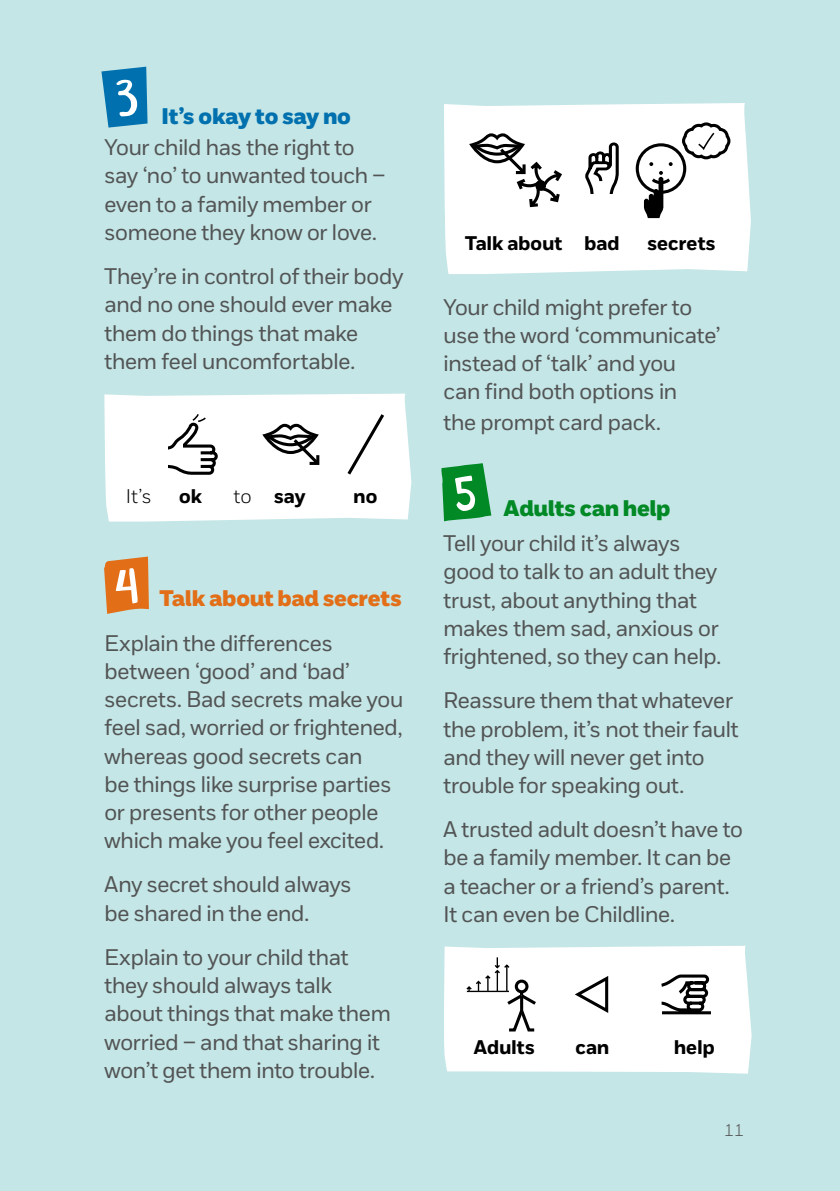
<style>
.page{position:relative;width:840px;height:1191px;background:#fff}
.page>*{position:absolute;margin:0;border:0;box-sizing:border-box;transform-origin:0 0}
.t1{font:22.6px/28.2px "NSPCC";letter-spacing:-.01em;color:#525455}
.t2{font:22.6px "NSPCC Headline";letter-spacing:-.005em;color:#e26f18}
.t3{font:22.6px "NSPCC Headline";letter-spacing:-.005em;color:#0071ae}
.t4{font:22.6px "NSPCC Headline";letter-spacing:.005em;color:#018926}
.t5{font:700 19.8px "NSPCC";letter-spacing:.01em;color:#000}
.t6{font:300 19.8px "NSPCC";color:#000}
.t7{font:300 17px "NSPCC";color:#525455}
.s1{font-weight:300}
</style>
<div class="page">
<div style="left:0;top:0;width:839px;height:1191px;background:#c5e6e6"></div>
<div style="left:444px;top:103px;width:306px;height:171px;background:#fff"></div>
<svg style="left:104px;top:393px;width:307px;height:128px;background:#f3f4f4"></svg>
<svg style="left:469px;top:133px;width:92px;height:74px;background:#cfcfcf"></svg>
<svg style="left:585px;top:142px;width:33px;height:55px;background:#aeaeae"></svg>
<svg style="left:635px;top:122px;width:95px;height:96px;background:#d6d6d6"></svg>
<svg style="left:444px;top:945px;width:307px;height:128px;background:#f1f3f3"></svg>
<svg style="left:104px;top:556px;width:45px;height:58px;background:#dd8037"></svg>
<svg style="left:441px;top:463px;width:50px;height:58px"></svg>
<svg style="left:101px;top:67px;width:46px;height:61px;background:#1d82b6"></svg>
<p class="t3" style="left:162px;top:102px;width:190px">It’s okay to say no</p>
<p class="t1" style="left:104px;top:133px;width:282px">Your child has the right to say ‘no’ to unwanted touch – even to a family member or someone they know or love.</p>
<p class="t1" style="left:104px;top:262px;width:300px">They’re in control of their body and no one should ever make them do things that make them feel uncomfortable.</p>
<p class="t6" style="left:126px;top:484px;width:27px">It’s</p>
<p class="t5" style="left:179px;top:484px;width:24px">ok</p>
<p class="t5" style="left:233px;top:484px;width:73px"><span class="s1">to</span> say</p>
<p class="t5" style="left:353px;top:484px;width:25px">no</p>
<p class="t2" style="left:159px;top:584px;width:243px">Talk about bad secrets</p>
<p class="t1" style="left:104px;top:628px;width:300px">Explain the differences between ‘good’ and ‘bad’ secrets. Bad secrets make you feel sad, worried or frightened, whereas good secrets can<br>be things like surprise parties or presents for other people which make you feel excited.</p>
<p class="t1" style="left:104px;top:870px;width:248px">Any secret should always be shared in the end.</p>
<p class="t1" style="left:104px;top:942px;width:288px">Explain to your child that they should always talk about things that make them worried – and that sharing it won’t get them into trouble.</p>
<p class="t5" style="left:465px;top:231px;width:156px">Talk about bad</p>
<p class="t5" style="left:647px;top:231px;width:70px">secrets</p>
<p class="t1" style="left:443px;top:292px;width:278px">Your child might prefer to use the word ‘communicate’ instead of ‘talk’ and you<br>can find both options in</p>
<p class="t1" style="left:443px;top:408px;width:219px">the prompt card pack.</p>
<p class="t4" style="left:503px;top:494px;width:168px">Adults can help</p>
<p class="t1" style="left:443px;top:529px;width:279px">Tell your child it’s always good to talk to an adult they trust, about anything that makes them sad, anxious or frightened, so they can help.</p>
<p class="t1" style="left:443px;top:686px;width:296px">Reassure them that whatever the problem, it’s not their fault and they will never get into trouble for speaking out.</p>
<p class="t1" style="left:443px;top:815px;width:301px">A trusted adult doesn’t have to be a family member. It can be a teacher or a friend’s parent.<br>It can even be Childline.</p>
<p class="t5" style="left:473px;top:1034px;width:62px">Adults</p>
<p class="t5" style="left:575px;top:1034px;width:35px">can</p>
<p class="t5" style="left:673px;top:1034px;width:42px">help</p>
<p class="t7" style="left:723px;top:1119px;width:22px">11</p>
</div>
